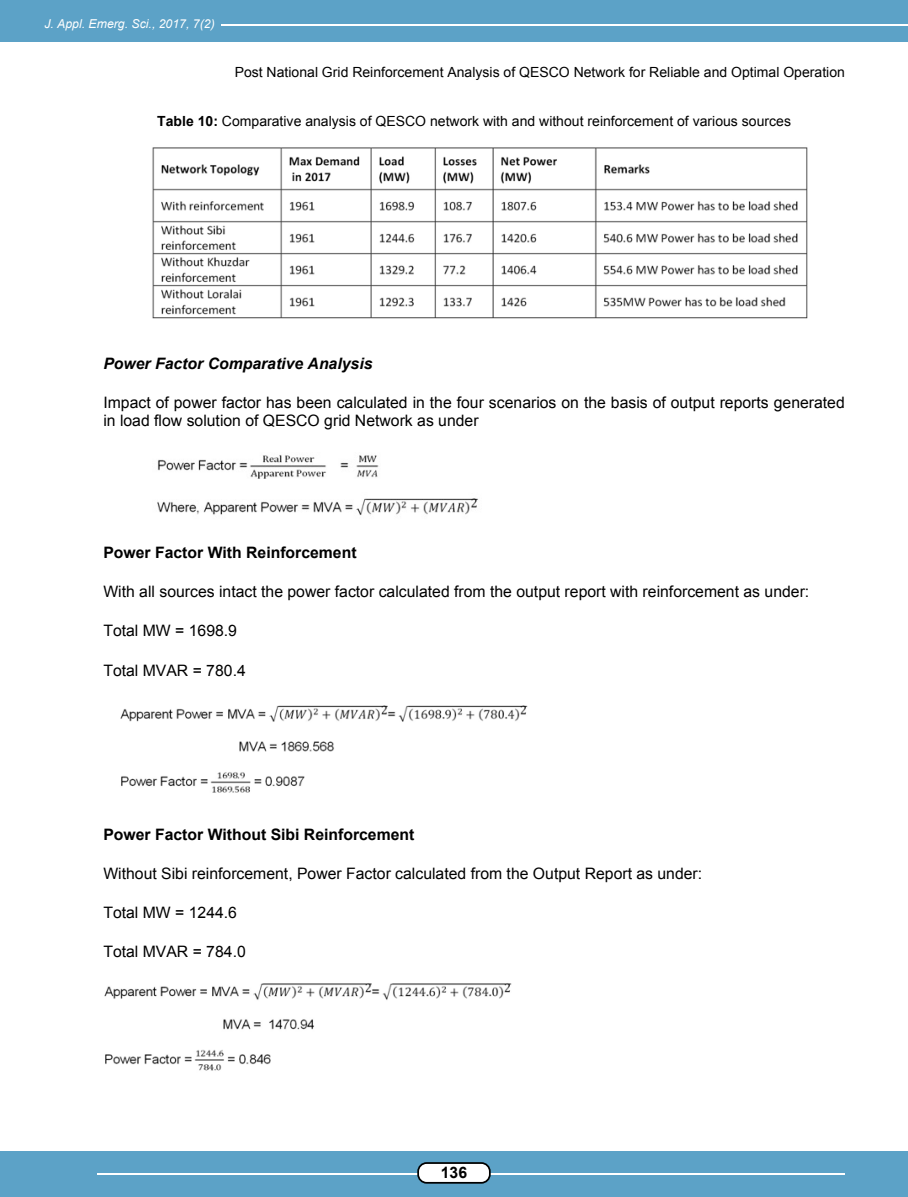
<style>
.page{position:relative;width:908px;height:1197px;background:#fff}
.page>*{position:absolute;margin:0;border:0;box-sizing:border-box;transform-origin:0 0}
.t1{font:15.75px/18px "Arial";color:#000}
.t2{font:700 15.75px "Arial";color:#000}
.t3{font:italic 700 15.75px "Arial";color:#000}
.t4{font:14px "Arial";color:#000}
.t5{font:italic 12.25px "Arial";color:#fff}
.s1{font-weight:700}
</style>
<div class="page">
<div style="left:0;top:0;width:907px;height:42px;background:#5ca2c7"></div>
<hr style="left:221px;top:25px;width:686px;height:1px;background:#fff">
<div style="left:0;top:1152px;width:907px;height:45px;background:#5ca2c7"></div>
<hr style="left:97px;top:1173px;width:747px;height:2px;background:#fff">
<div style="left:417px;top:1162px;width:73px;height:22px;background:#fff;border:2px solid #000;border-radius:9px"></div>
<img style="left:157px;top:455px;width:321px;height:60px">
<img style="left:120px;top:705px;width:408px;height:88px">
<img style="left:104px;top:983px;width:408px;height:88px">
<img style="left:152px;top:147px;width:656px;height:172px">
<p class="t5" style="left:44px;top:19px;width:172px">J. Appl. Emerg. Sci., 2017, 7(2)</p>
<p class="t4" style="left:234px;top:67px;width:611px">Post National Grid Reinforcement Analysis of QESCO Network for Reliable and Optimal Operation</p>
<p class="t4" style="left:157px;top:115px;width:635px"><span class="s1">Table 10:</span> Comparative analysis of QESCO network with and without reinforcement of various sources</p>
<p class="t3" style="left:103px;top:358px;width:270px">Power Factor Comparative Analysis</p>
<p class="t1" style="left:103px;top:395px;width:742px">Impact of power factor has been calculated in the four scenarios on the basis of output reports generated in load flow solution of QESCO grid Network as under</p>
<p class="t2" style="left:103px;top:547px;width:254px">Power Factor With Reinforcement</p>
<p class="t1" style="left:103px;top:584px;width:707px">With all sources intact the power factor calculated from the output report with reinforcement as under:</p>
<p class="t1" style="left:103px;top:623px;width:135px">Total MW = 1698.9</p>
<p class="t1" style="left:103px;top:662px;width:144px">Total MVAR = 780.4</p>
<p class="t2" style="left:103px;top:828px;width:312px">Power Factor Without Sibi Reinforcement</p>
<p class="t1" style="left:103px;top:865px;width:600px">Without Sibi reinforcement, Power Factor calculated from the Output Report as under:</p>
<p class="t1" style="left:103px;top:905px;width:135px">Total MW = 1244.6</p>
<p class="t1" style="left:103px;top:944px;width:144px">Total MVAR = 784.0</p>
<p class="t2" style="left:440px;top:1167px;width:28px">136</p>
</div>
